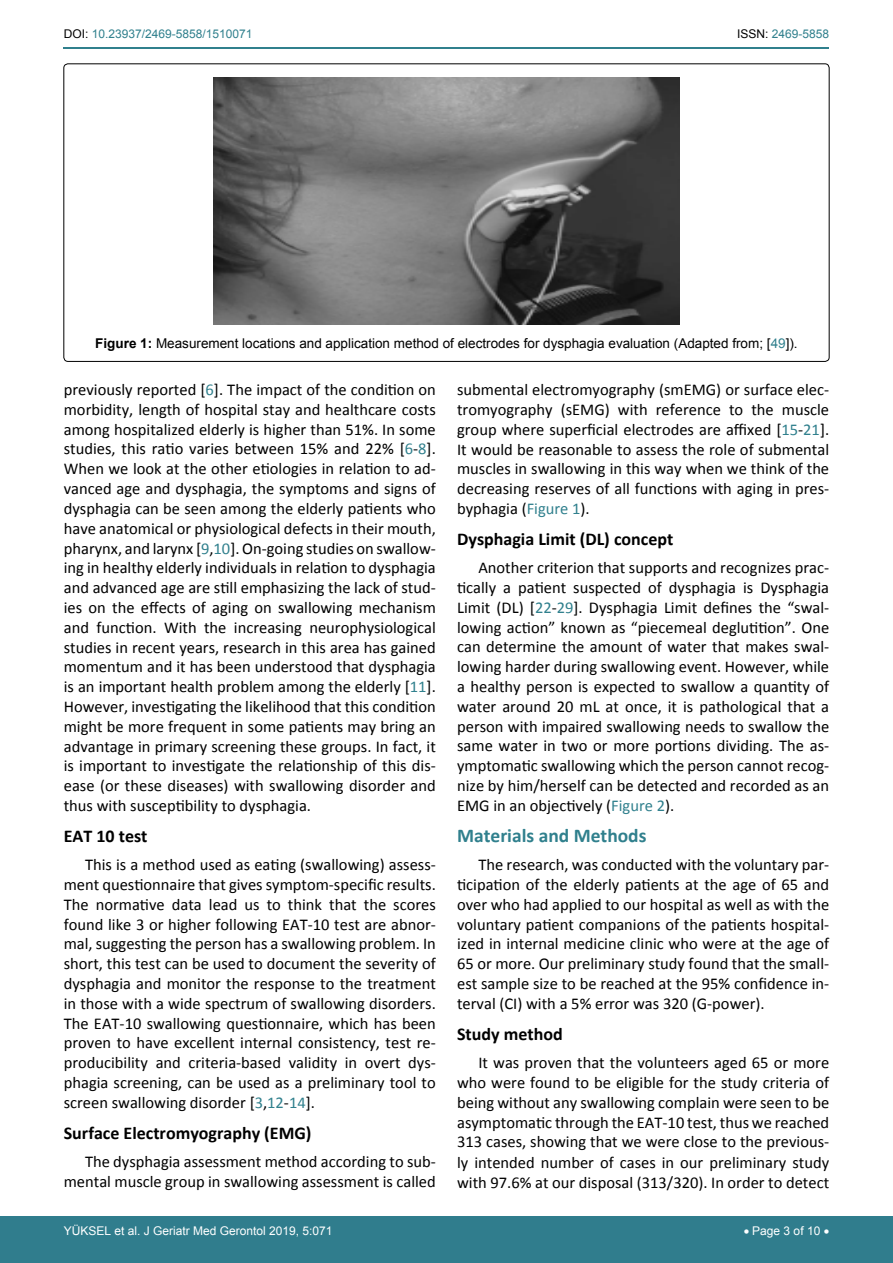
<style>
.page{position:relative;width:893px;height:1263px;background:#fff}
.page>*{position:absolute;margin:0;border:0;box-sizing:border-box;transform-origin:0 0}
.t1{font:700 19.5px "Calibri";color:#30808d}
.t2{font:700 18px "Calibri";color:#000}
.t3{font:16.5px/19.8px "Calibri";color:#000;text-align:justify}
.t4{font:13.5px "Arial";color:#000}
.t5{font:12px "Arial";color:#fff}
.t6{font:12px "Arial";color:#30808d}
.s1{color:#000}
.s2{font-weight:700}
.s3{color:#30808d}
</style>
<div class="page">
<hr style="left:64px;top:47px;width:765px;height:1px;background:#30808d">
<div style="left:0;top:1217px;width:893px;height:46px;background:#307d8d"></div>
<img style="left:214px;top:78px;width:465px;height:247px">
<p class="t6" style="left:64px;top:26px;width:190px"><span class="s1">DOI:</span> 10.23937/2469-5858/1510071</p>
<p class="t6" style="left:737px;top:26px;width:94px"><span class="s1">ISSN:</span> 2469-5858</p>
<p class="t4" style="left:95px;top:334px;width:704px"><span class="s2">Figure 1:</span> Measurement locations and application method of electrodes for dysphagia evaluation (Adapted from; [<span class="s3">49</span>]).</p>
<p class="t3" style="left:64px;top:380px;width:374px">previously reported [<span class="s3">6</span>]. The impact of the condition on morbidity, length of hospital stay and healthcare costs among hospitalized elderly is higher than 51%. In some studies, this ratio varies between 15% and 22% [<span class="s3">6</span>-<span class="s3">8</span>].<br>When we look at the other etiologies in relation to ad&shy;vanced age and dysphagia, the symptoms and signs of dysphagia can be seen among the elderly patients who have anatomical or physiological defects in their mouth, pharynx, and larynx [<span class="s3">9</span>,<span class="s3">10</span>]. On-going studies on swallow&shy;ing in healthy elderly individuals in relation to dysphagia and advanced age are still emphasizing the lack of stud&shy;ies on the effects of aging on swallowing mechanism and function. With the increasing neurophysiological studies in recent years, research in this area has gained momentum and it has been understood that dysphagia is an important health problem among the elderly [<span class="s3">11</span>].<br>However, investigating the likelihood that this condition might be more frequent in some patients may bring an advantage in primary screening these groups. In fact, it is important to investigate the relationship of this dis&shy;ease (or these diseases) with swallowing disorder and thus with susceptibility to dysphagia.</p>
<p class="t2" style="left:64px;top:824px;width:85px">EAT 10 test</p>
<p class="t3" style="left:64px;top:855px;width:374px;text-indent:21px">This is a method used as eating (swallowing) assess&shy;ment questionnaire that gives symptom-specific results.<br>The normative data lead us to think that the scores found like 3 or higher following EAT-10 test are abnor&shy;mal, suggesting the person has a swallowing problem. In short, this test can be used to document the severity of dysphagia and monitor the response to the treatment in those with a wide spectrum of swallowing disorders.<br>The EAT-10 swallowing questionnaire, which has been proven to have excellent internal consistency, test re&shy;producibility and criteria-based validity in overt dys&shy;phagia screening, can be used as a preliminary tool to screen swallowing disorder [<span class="s3">3</span>,<span class="s3">12</span>-<span class="s3">14</span>].</p>
<p class="t2" style="left:64px;top:1121px;width:249px">Surface Electromyography (EMG)</p>
<p class="t3" style="left:64px;top:1152px;width:374px;text-align:right">The dysphagia assessment method according to sub&shy;mental muscle group in swallowing assessment is called</p>
<p class="t3" style="left:457px;top:380px;width:374px">submental electromyography (smEMG) or surface elec&shy;tromyography (sEMG) with reference to the muscle group where superficial electrodes are affixed [<span class="s3">15</span>-<span class="s3">21</span>].<br>It would be reasonable to assess the role of submental muscles in swallowing in this way when we think of the decreasing reserves of all functions with aging in pres&shy;byphagia (<span class="s3">Figure 1</span>).</p>
<p class="t2" style="left:457px;top:527px;width:218px">Dysphagia Limit (DL) concept</p>
<p class="t3" style="left:457px;top:558px;width:374px;text-indent:21px">Another criterion that supports and recognizes prac&shy;tically a patient suspected of dysphagia is Dysphagia Limit (DL) [<span class="s3">22</span>-<span class="s3">29</span>]. Dysphagia Limit defines the “swal&shy;lowing action” known as “piecemeal deglutition”. One can determine the amount of water that makes swal&shy;lowing harder during swallowing event. However, while a healthy person is expected to swallow a quantity of water around 20 mL at once, it is pathological that a person with impaired swallowing needs to swallow the same water in two or more portions dividing. The as&shy;ymptomatic swallowing which the person cannot recog&shy;nize by him/herself can be detected and recorded as an EMG in an objectively (<span class="s3">Figure 2</span>).</p>
<p class="t1" style="left:457px;top:823px;width:191px">Materials and Methods</p>
<p class="t3" style="left:457px;top:855px;width:374px;text-indent:21px">The research, was conducted with the voluntary par&shy;ticipation of the elderly patients at the age of 65 and over who had applied to our hospital as well as with the voluntary patient companions of the patients hospital&shy;ized in internal medicine clinic who were at the age of 65 or more. Our preliminary study found that the small&shy;est sample size to be reached at the 95% confidence in&shy;terval (CI) with a 5% error was 320 (G-power).</p>
<p class="t2" style="left:457px;top:1022px;width:107px">Study method</p>
<p class="t3" style="left:457px;top:1053px;width:374px;text-indent:21px">It was proven that the volunteers aged 65 or more who were found to be eligible for the study criteria of being without any swallowing complain were seen to be asymptomatic through the EAT-10 test, thus we reached 313 cases, showing that we were close to the previous&shy;ly intended number of cases in our preliminary study with 97.6% at our disposal (313/320). In order to detect</p>
<p class="t5" style="left:64px;top:1223px;width:270px">YÜKSEL et al. J Geriatr Med Gerontol 2019, 5:071</p>
<p class="t5" style="left:744px;top:1223px;width:87px">• Page 3 of 10 •</p>
</div>
